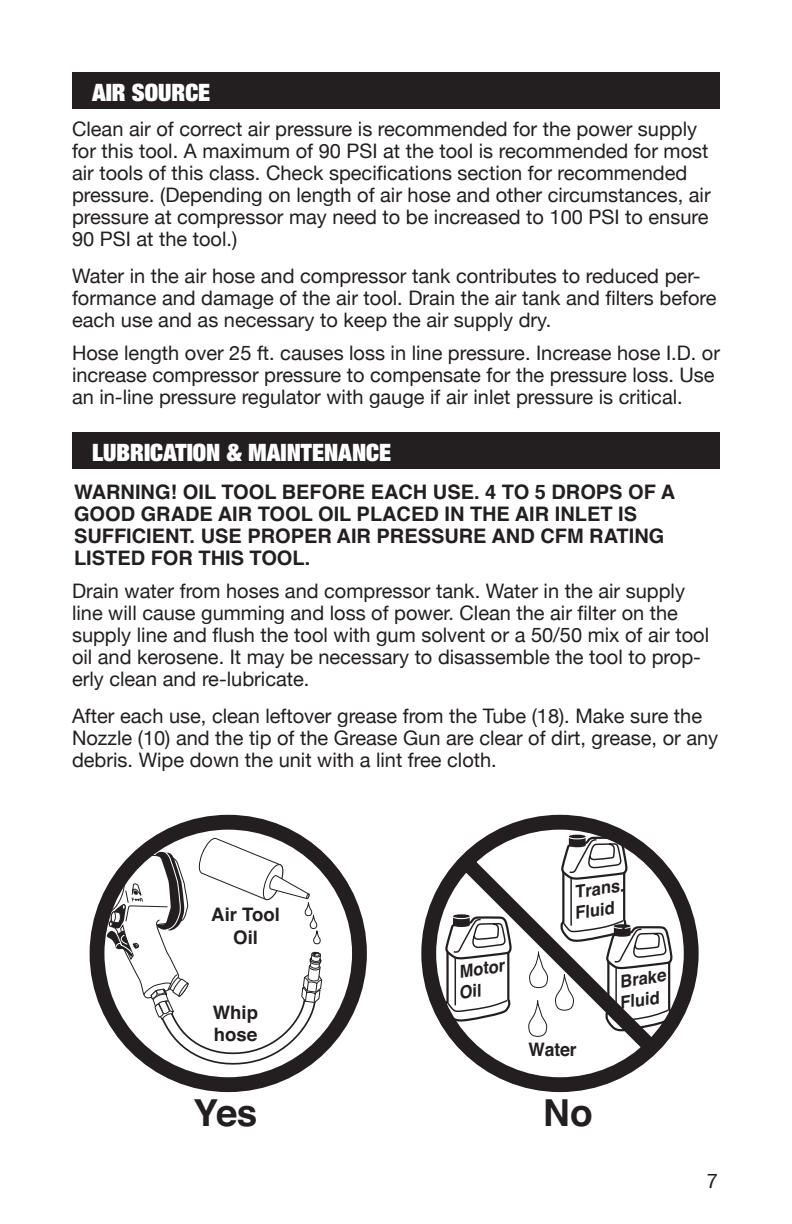
<style>
.page{position:relative;width:792px;height:1224px;background:#fff}
.page>*{position:absolute;margin:0;border:0;box-sizing:border-box;transform-origin:0 0}
.t1{font:700 37.2px "Helvetica";color:#231f20}
.t2{font:900 expanded 24px "Helvetica Neue";color:#fff}
.t3{font:20px/22px "Helvetica Neue";color:#231f20}
.t4{font:700 20px/22px "Helvetica";color:#231f20}
.t5{font:700 18.6px/22.2px "Helvetica";color:#231f20}
.t6{font:700 18.6px "Helvetica";color:#231f20;scale:.93 1}
.t7{font:italic 700 17.6px/21.2px "Helvetica";color:#231f20;scale:.94 1}
</style>
<div class="page">
<div style="left:72px;top:72px;width:648px;height:36px;background:#231f20"></div>
<div style="left:72px;top:432px;width:648px;height:37px;background:#231f20"></div>
<svg style="left:421px;top:815px;width:278px;height:278px"></svg>
<svg style="left:102px;top:836px;width:221px;height:236px"></svg>
<div style="left:90px;top:815px;width:277px;height:277px;border:15px solid #231f20;border-radius:50%"></div>
<p class="t2" style="left:92px;top:77px;width:120px">AIR SOURCE</p>
<p class="t3" style="left:72px;top:120px;width:640px">Clean air of correct air pressure is recommended for the power supply for this tool. A maximum of 90 PSI at the tool is recommended for most air tools of this class. Check specifications section for recommended pressure. (Depending on length of air hose and other circumstances, air pressure at compressor may need to be increased to 100 PSI to ensure 90 PSI at the tool.)</p>
<p class="t3" style="left:72px;top:267px;width:646px">Water in the air hose and compressor tank contributes to reduced per&shy;formance and damage of the air tool. Drain the air tank and filters before each use and as necessary to keep the air supply dry.</p>
<p class="t3" style="left:72px;top:344px;width:650px">Hose length over 25 ft. causes loss in line pressure. Increase hose I.D. or increase compressor pressure to compensate for the pressure loss. Use an in-line pressure regulator with gauge if air inlet pressure is critical.</p>
<p class="t2" style="left:92px;top:437px;width:301px">LUBRICATION &amp; MAINTENANCE</p>
<p class="t4" style="left:74px;top:481px;width:603px">WARNING! OIL TOOL BEFORE EACH USE. 4 TO 5 DROPS OF A GOOD GRADE AIR TOOL OIL PLACED IN THE AIR INLET IS SUFFICIENT. USE PROPER AIR PRESSURE AND CFM RATING LISTED FOR THIS TOOL.</p>
<p class="t3" style="left:72px;top:581px;width:639px">Drain water from hoses and compressor tank. Water in the air supply line will cause gumming and loss of power. Clean the air filter on the supply line and flush the tool with gum solvent or a 50/50 mix of air tool oil and kerosene. It may be necessary to disassemble the tool to prop&shy;erly clean and re-lubricate.</p>
<p class="t3" style="left:72px;top:706px;width:648px">After each use, clean leftover grease from the Tube (18). Make sure the<br>Nozzle (10) and the tip of the Grease Gun are clear of dirt, grease, or any debris. Wipe down the unit with a lint free cloth.</p>
<p class="t5" style="left:211px;top:903px;width:70px;text-align:center">Air Tool<br>Oil</p>
<p class="t5" style="left:213px;top:1000px;width:47px">Whip hose</p>
<p class="t7" style="left:454px;top:961px;width:54px;rotate:-8deg">Motor<br>Oil</p>
<p class="t7" style="left:570px;top:881px;width:58px;rotate:-8deg">Trans.<br>Fluid</p>
<p class="t6" style="left:528px;top:1032px;width:53px">Water</p>
<p class="t7" style="left:615px;top:970px;width:54px;rotate:-8deg">Brake<br>Fluid</p>
<h1 class="t1" style="left:194px;top:1079px;width:65px">Yes</h1>
<h1 class="t1" style="left:543px;top:1079px;width:51px">No</h1>
<p class="t3" style="left:707px;top:1171px;width:13px">7</p>
</div>
